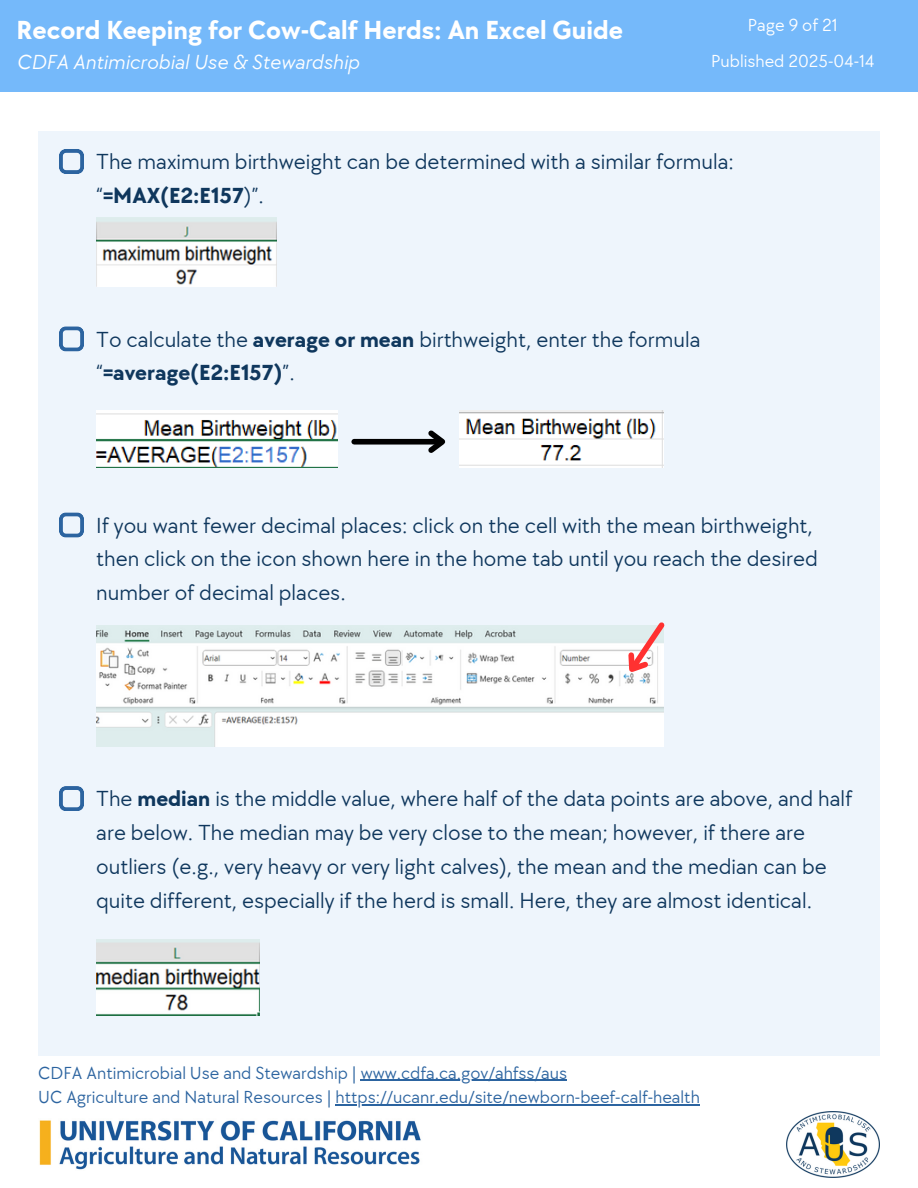
<style>
.page{position:relative;width:918px;height:1188px;background:#fff}
.page>*{position:absolute;margin:0;border:0;box-sizing:border-box;transform-origin:0 0}
.t1{font:700 27px "TT Chocolates";color:#fff}
.t2{font:22.5px/33.8px "TT Chocolates";color:#0f375d}
.t3{font:italic 21px "TT Chocolates";color:#fff}
.t4{font:18px "TT Chocolates";color:#2c64a0}
.t5{font:18px "TT Chocolates";color:#fff}
.s1{font-weight:700}
</style>
<div class="page">
<div style="left:38px;top:131px;width:842px;height:924px;background:#eef5fc"></div>
<svg style="left:59px;top:149px;width:25px;height:25px"></svg>
<img style="left:97px;top:217px;width:180px;height:70px">
<svg style="left:59px;top:326px;width:25px;height:25px"></svg>
<div style="left:354px;top:439px;width:87px;height:6px;background:#000"></div>
<svg style="left:423px;top:430px;width:23px;height:23px"></svg>
<svg style="left:59px;top:512px;width:25px;height:25px"></svg>
<img style="left:97px;top:625px;width:567px;height:122px">
<svg style="left:59px;top:786px;width:25px;height:25px"></svg>
<img style="left:97px;top:939px;width:163px;height:77px">
<svg style="left:613px;top:622px;width:52px;height:64px"></svg>
<div style="left:0;top:0;width:918px;height:92px;background:#75b9fa"></div>
<img style="left:97px;top:410px;width:240px;height:58px">
<img style="left:459px;top:410px;width:205px;height:57px">
<img style="left:786px;top:1111px;width:94px;height:67px">
<img style="left:39px;top:1120px;width:382px;height:50px">
<hr style="left:361px;top:1080px;width:206px;height:1px;background:#2c64a0">
<hr style="left:335px;top:1104px;width:365px;height:1px;background:#2c64a0">
<p class="t1" style="left:17px;top:14px;width:608px">Record Keeping for Cow-Calf Herds: An Excel Guide</p>
<h2 class="t3" style="left:17px;top:50px;width:344px">CDFA Antimicrobial Use &amp; Stewardship</h2>
<p class="t5" style="left:748px;top:14px;width:91px">Page 9 of 21</p>
<p class="t5" style="left:711px;top:50px;width:165px">Published 2025-04-14</p>
<p class="t2" style="left:96px;top:146px;width:639px">The maximum birthweight can be determined with a similar formula: “<span class="s1">=MAX(E2:E157</span>)”.</p>
<h1 class="t2" style="left:96px;top:323px;width:606px">To calculate the <span class="s1">average or mean</span> birthweight, enter the formula “<span class="s1">=average(E2:E157)</span>”.</h1>
<p class="t2" style="left:96px;top:509px;width:723px">If you want fewer decimal places: click on the cell with the mean birthweight, then click on the icon shown here in the home tab until you reach the desired number of decimal places.</p>
<h2 class="t2" style="left:96px;top:783px;width:757px">The <span class="s1">median</span> is the middle value, where half of the data points are above, and half are below. The median may be very close to the mean; however, if there are outliers (e.g., very heavy or very light calves), the mean and the median can be quite different, especially if the herd is small. Here, they are almost identical.</h2>
<p class="t4" style="left:38px;top:1062px;width:530px">CDFA Antimicrobial Use and Stewardship | www.cdfa.ca.gov/ahfss/aus</p>
<p class="t4" style="left:38px;top:1087px;width:663px">UC Agriculture and Natural Resources | https://ucanr.edu/site/newborn-beef-calf-health</p>
</div>
